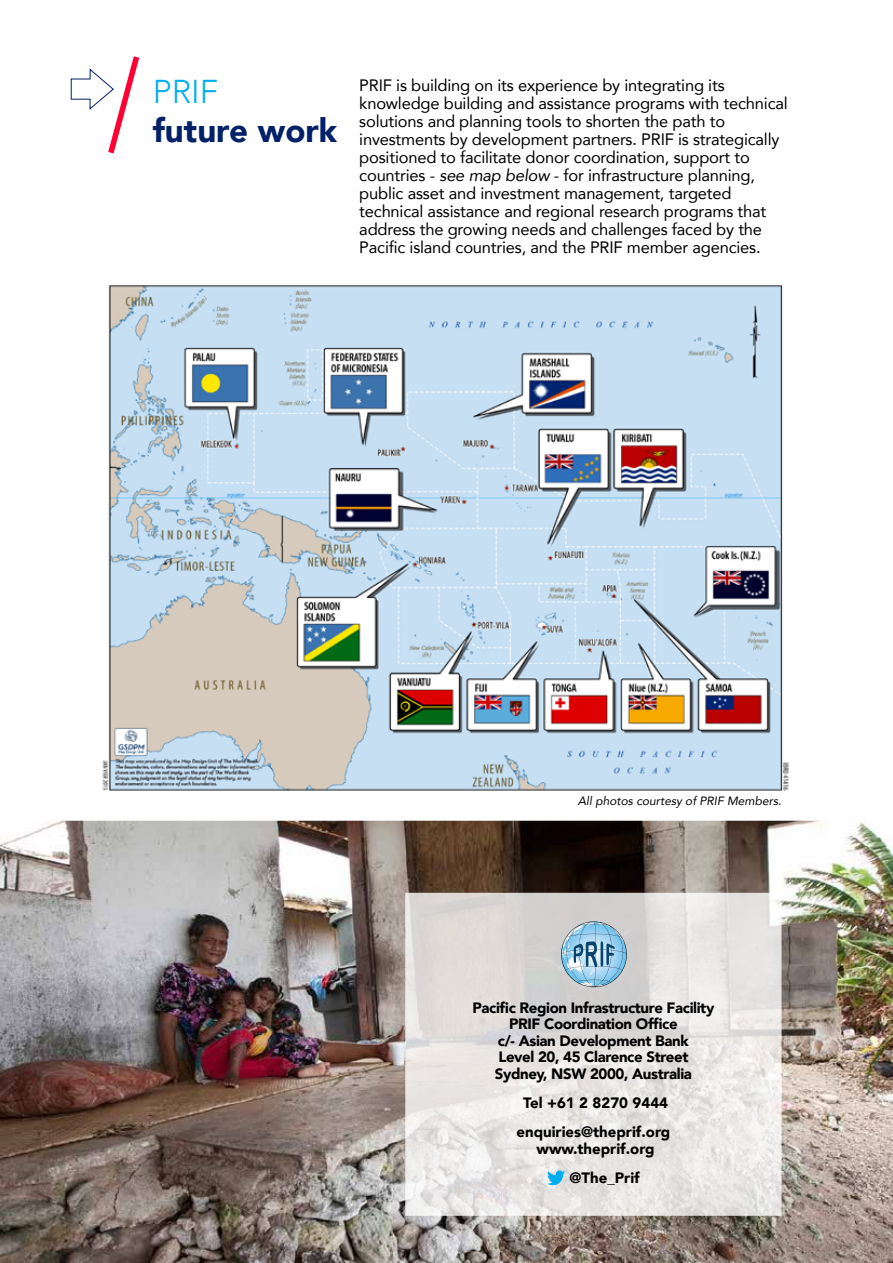
<style>
.page{position:relative;width:893px;height:1263px;background:#fff}
.page>*{position:absolute;margin:0;border:0;box-sizing:border-box;transform-origin:0 0}
.t1{font:900 33px "Avenir";color:#022169}
.t2{font:300 33px "Avenir";color:#00aeef}
.t3{font:16.5px/18px "Avenir";letter-spacing:-.01em;color:#000}
.t4{font:900 15px/16.5px "Avenir";letter-spacing:-.025em;color:#000;text-align:center}
.t5{font:900 15px/29.2px "Avenir";color:#000;text-align:center}
.t6{font:italic 12px "Avenir";color:#000}
.s1{font-style:italic}
</style>
<div class="page">
<img style="left:0;top:821px;width:893px;height:442px">
<img style="left:102px;top:286px;width:687px;height:505px">
<svg style="left:405px;top:893px;width:376px;height:323px;background:#e4e1e0"></svg>
<svg style="left:547px;top:1170px;width:18px;height:15px"></svg>
<svg style="left:561px;top:921px;width:66px;height:66px;background:#97bcd2"></svg>
<svg style="left:70px;top:56px;width:69px;height:97px"></svg>
<h1 class="t2" style="left:153px;top:72px;width:67px">PRIF</h1>
<h1 class="t1" style="left:153px;top:102px;width:186px">future work</h1>
<p class="t3" style="left:359px;top:76px;width:430px">PRIF is building on its experience by integrating its knowledge building and assistance programs with technical solutions and planning tools to shorten the path to investments by development partners. PRIF is strategically positioned to facilitate donor coordination, support to countries - <span class="s1">see map below</span> - for infrastructure planning, public asset and investment management, targeted technical assistance and regional research programs that address the growing needs and challenges faced by the Pacific island countries, and the PRIF member agencies.</p>
<p class="t6" style="left:578px;top:794px;width:205px">All photos courtesy of PRIF Members.</p>
<p class="t4" style="left:472px;top:999px;width:243px">Pacific Region Infrastructure Facility<br>PRIF Coordination Office<br>c/- Asian Development Bank<br>Level 20, 45 Clarence Street<br>Sydney, NSW 2000, Australia</p>
<p class="t5" style="left:516px;top:1088px;width:155px">Tel +61 2 8270 9444 enquiries@theprif.org</p>
<p class="t5" style="left:569px;top:1133px;width:87px;text-align:left;text-indent:-33px">www.theprif.org @The_Prif</p>
</div>
